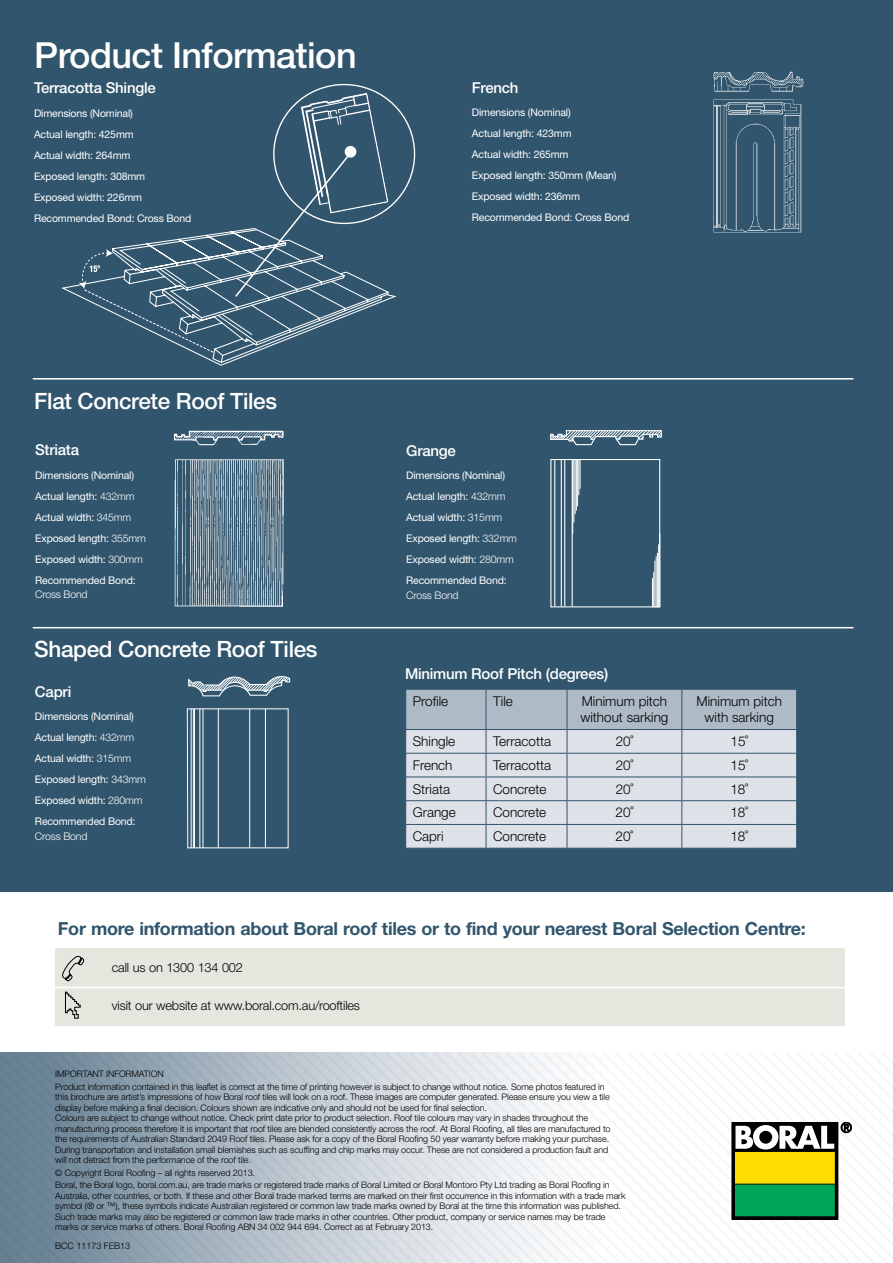
<style>
.page{position:relative;width:893px;height:1263px;background:#fff}
.page>*{position:absolute;margin:0;border:0;box-sizing:border-box;transform-origin:0 0}
.t1{font:500 36px "Helvetica Neue LT Std";letter-spacing:-.015em;color:#fff}
.t2{font:500 22.5px "Helvetica Neue LT Std";letter-spacing:-.015em;color:#fff}
.t3{font:700 18px "Helvetica Neue LT Std";letter-spacing:-.015em;color:#31556d}
.t4{font:500 15px "Helvetica Neue LT Std";letter-spacing:-.015em;color:#fff}
.t5{font:300 13.5px/16.5px "Helvetica Neue LT Std";color:#000}
.t6{font:300 12.75px "Helvetica Neue LT Std";letter-spacing:-.015em;color:#000}
.t7{font:10.5px/21px "Helvetica Neue LT Std";letter-spacing:-.015em;color:#fff}
.t8{font:300 10.5px "Helvetica Neue LT Std";letter-spacing:-.015em;color:#fff}
.t9{font:300 9px/10.5px "Helvetica Neue LT Std";letter-spacing:-.01em;color:#000}
.s1{font-weight:300}
</style>
<div class="page">
<svg style="left:0;top:1052px;width:848px;height:211px"></svg>
<svg style="left:734px;top:1124px;width:102px;height:93px"></svg>
<div style="left:732px;top:1122px;width:106px;height:97px;border:1px solid #000"></div>
<div style="left:735px;top:1152px;width:99px;height:31px;background:#fd0"></div>
<div style="left:735px;top:1185px;width:99px;height:31px;background:#00a657"></div>
<svg style="left:735px;top:1125px;width:99px;height:24px"></svg>
<svg style="left:841px;top:1122px;width:11px;height:11px"></svg>
<div style="left:55px;top:948px;width:790px;height:78px;background:#e6e5de"></div>
<hr style="left:55px;top:987px;width:821px;height:1px;background:#fff">
<svg style="left:62px;top:956px;width:22px;height:25px"></svg>
<svg style="left:65px;top:991px;width:16px;height:27px"></svg>
<div style="left:0;top:0;width:893px;height:891px;background:#31556d"></div>
<hr style="left:33px;top:627px;width:820px;height:1px;background:#fff">
<hr style="left:33px;top:378px;width:820px;height:2px;background:#fff">
<div style="left:550px;top:459px;width:110px;height:148px;border:1px solid #fff"></div>
<hr style="left:554px;top:460px;width:1px;height:146px;background:#fff">
<hr style="left:561px;top:460px;width:1px;height:146px;background:#fff">
<hr style="left:564px;top:460px;width:1px;height:146px;background:#fff">
<hr style="left:572px;top:460px;width:1px;height:146px;background:#fff">
<hr style="left:574px;top:460px;width:1px;height:62px;background:#fff">
<hr style="left:575px;top:460px;width:1px;height:54px;background:#fff">
<hr style="left:576px;top:460px;width:1px;height:50px;background:#fff">
<hr style="left:577px;top:460px;width:1px;height:46px;background:#fff">
<hr style="left:579px;top:460px;width:1px;height:35px;background:#fff">
<svg style="left:580px;top:460px;width:1px;height:29px"></svg>
<hr style="left:659px;top:533px;width:1px;height:74px;background:#fff">
<hr style="left:658px;top:544px;width:1px;height:63px;background:#fff">
<hr style="left:657px;top:553px;width:1px;height:54px;background:#fff">
<hr style="left:656px;top:556px;width:1px;height:51px;background:#fff">
<hr style="left:655px;top:561px;width:1px;height:46px;background:#fff">
<hr style="left:653px;top:572px;width:1px;height:35px;background:#fff">
<svg style="left:652px;top:578px;width:1px;height:29px"></svg>
<svg style="left:550px;top:430px;width:112px;height:16px"></svg>
<svg style="left:188px;top:676px;width:103px;height:21px"></svg>
<div style="left:187px;top:708px;width:102px;height:140px;border:1px solid #fff"></div>
<hr style="left:218px;top:709px;width:1px;height:139px;background:#fff">
<hr style="left:249px;top:709px;width:1px;height:139px;background:#fff">
<hr style="left:265px;top:709px;width:1px;height:139px;background:#fff">
<hr style="left:202px;top:709px;width:1px;height:139px;background:#fff">
<hr style="left:199px;top:709px;width:1px;height:139px;background:#fff">
<hr style="left:194px;top:709px;width:1px;height:139px;background:#fff">
<hr style="left:193px;top:709px;width:1px;height:139px;background:#fff">
<hr style="left:191px;top:709px;width:1px;height:139px;background:#fff">
<svg style="left:62px;top:284px;width:335px;height:82px"></svg>
<img style="left:713px;top:99px;width:89px;height:134px">
<img style="left:713px;top:71px;width:91px;height:21px">
<svg style="left:79px;top:93px;width:310px;height:261px"></svg>
<img style="left:174px;top:459px;width:110px;height:148px">
<img style="left:173px;top:430px;width:111px;height:16px">
<svg style="left:405px;top:689px;width:392px;height:159px"></svg>
<hr style="left:567px;top:776px;width:115px;height:1px;background:#31556d">
<hr style="left:682px;top:776px;width:115px;height:1px;background:#31556d">
<hr style="left:567px;top:800px;width:115px;height:1px;background:#31556d">
<hr style="left:682px;top:800px;width:115px;height:1px;background:#31556d">
<hr style="left:567px;top:824px;width:115px;height:1px;background:#31556d">
<hr style="left:682px;top:824px;width:115px;height:1px;background:#31556d">
<h1 class="t1" style="left:34px;top:33px;width:324px">Product Information</h1>
<h3 class="t4" style="left:34px;top:79px;width:123px">Terracotta Shingle</h3>
<p class="t7" style="left:34px;top:102px;width:159px">Dimensions (Nominal)<br>Actual length: 425mm<br>Actual width: 264mm<br>Exposed length: 308mm<br>Exposed width: 226mm<br>Recommended Bond: Cross Bond</p>
<h3 class="t4" style="left:472px;top:78px;width:48px">French</h3>
<p class="t7" style="left:472px;top:102px;width:159px">Dimensions (Nominal)<br>Actual length: 423mm<br>Actual width: 265mm<br>Exposed length: 350mm (Mean)<br>Exposed width: 236mm<br>Recommended Bond: Cross Bond</p>
<h2 class="t2" style="left:34px;top:388px;width:244px">Flat Concrete Roof Tiles</h2>
<h3 class="t4" style="left:35px;top:441px;width:45px">Striata</h3>
<p class="t7" style="left:35px;top:464px;width:112px">Dimensions (Nominal)<br>Actual length: <span class="s1">432mm<br></span>Actual width: <span class="s1">345mm<br></span>Exposed length: <span class="s1">355mm<br></span>Exposed width: <span class="s1">300mm<br></span>Recommended Bond:</p>
<p class="t8" style="left:35px;top:588px;width:54px">Cross Bond</p>
<h2 class="t2" style="left:34px;top:635px;width:285px">Shaped Concrete Roof Tiles</h2>
<h3 class="t4" style="left:35px;top:683px;width:38px">Capri</h3>
<p class="t7" style="left:35px;top:706px;width:112px">Dimensions (Nominal)<br>Actual length: <span class="s1">432mm<br></span>Actual width: <span class="s1">315mm<br></span>Exposed length: <span class="s1">343mm<br></span>Exposed width: <span class="s1">280mm<br></span>Recommended Bond:</p>
<p class="t8" style="left:35px;top:830px;width:54px">Cross Bond</p>
<h3 class="t4" style="left:406px;top:441px;width:51px">Grange</h3>
<p class="t7" style="left:406px;top:464px;width:112px">Dimensions (Nominal)<br>Actual length: <span class="s1">432mm<br></span>Actual width: <span class="s1">315mm<br></span>Exposed length: <span class="s1">332mm<br></span>Exposed width: <span class="s1">280mm<br></span>Recommended Bond:</p>
<p class="t8" style="left:406px;top:588px;width:54px">Cross Bond</p>
<h3 class="t4" style="left:405px;top:665px;width:205px">Minimum Roof Pitch (degrees)</h3>
<h3 class="t5" style="left:413px;top:693px;width:37px">Profile</h3>
<h3 class="t5" style="left:493px;top:693px;width:21px">Tile</h3>
<h3 class="t5" style="left:580px;top:693px;width:90px">Minimum pitch without sarking</h3>
<h3 class="t5" style="left:696px;top:693px;width:87px;text-align:center">Minimum pitch with sarking</h3>
<h3 class="t5" style="left:413px;top:733px;width:44px">Shingle</h3>
<h3 class="t5" style="left:493px;top:733px;width:60px">Terracotta</h3>
<h3 class="t5" style="left:616px;top:733px;width:19px">20˚</h3>
<h3 class="t5" style="left:730px;top:733px;width:19px">15˚</h3>
<h3 class="t5" style="left:413px;top:756px;width:41px">French</h3>
<h3 class="t5" style="left:493px;top:756px;width:60px">Terracotta</h3>
<h3 class="t5" style="left:616px;top:756px;width:19px">20˚</h3>
<h3 class="t5" style="left:730px;top:756px;width:19px">15˚</h3>
<h3 class="t5" style="left:413px;top:780px;width:39px">Striata</h3>
<h3 class="t5" style="left:493px;top:780px;width:55px">Concrete</h3>
<h3 class="t5" style="left:616px;top:780px;width:19px">20˚</h3>
<h3 class="t5" style="left:730px;top:780px;width:19px">18˚</h3>
<h3 class="t5" style="left:413px;top:804px;width:45px">Grange</h3>
<h3 class="t5" style="left:493px;top:804px;width:55px">Concrete</h3>
<h3 class="t5" style="left:616px;top:804px;width:19px">20˚</h3>
<h3 class="t5" style="left:730px;top:804px;width:19px">18˚</h3>
<h3 class="t5" style="left:413px;top:828px;width:33px">Capri</h3>
<h3 class="t5" style="left:493px;top:828px;width:55px">Concrete</h3>
<h3 class="t5" style="left:616px;top:828px;width:19px">20˚</h3>
<h3 class="t5" style="left:730px;top:828px;width:19px">18˚</h3>
<h3 class="t3" style="left:58px;top:917px;width:750px">For more information about Boral roof tiles or to find your nearest Boral Selection Centre:</h3>
<h3 class="t6" style="left:112px;top:960px;width:133px">call us on 1300 134 002</h3>
<h3 class="t6" style="left:112px;top:997px;width:250px">visit our website at www.boral.com.au/rooftiles</h3>
<p class="t9" style="left:55px;top:1068px;width:9px">Importa</p>
<p class="t9" style="left:93px;top:1068px;width:28px">nt informatio</p>
<p class="t9" style="left:55px;top:1067px;width:551px;line-height:12.6px;text-indent:102px">n<br>Product information contained in this leaflet is correct at the time of printing however is subject to change without notice. Some photos featured in</p>
<p class="t9" style="left:55px;top:1091px;width:557px">this brochure are artist’s impressions of how Boral roof tiles will look on a roof. These images are computer generated. Please ensure you view a tile display before making a final decision. Colours shown are indicative only and should not be used for final selection.<br>Colours are subject to change without notice. Check print date prior to product selection. Roof tile colours may vary in shades throughout the manufacturing process therefore it is important that roof tiles are blended consistently across the roof. At Boral Roofing, all tiles are manufactured to the requirements of Australian Standard 2049 Roof tiles. Please ask for a copy of the Boral Roofing 50 year warranty before making your purchase.<br>During transportation and installation small blemishes such as scuffing and chip marks may occur. These are not considered a production fault and will not detract from the performance of the roof tile.</p>
<p class="t9" style="left:55px;top:1166px;width:556px;line-height:12.6px">© Copyright Boral Roofing – all rights reserved 2013.<br>Boral, the Boral logo, boral.com.au, are trade marks or registered trade marks of Boral Limited or Boral Montoro Pty Ltd trading as Boral Roofing in</p>
<p class="t9" style="left:55px;top:1190px;width:572px">Australia, other countries, or both. If these and other Boral trade marked terms are marked on their first occurrence in this information with a trade mark symbol (® or ™), these symbols indicate Australian registered or common law trade marks owned by Boral at the time this information was published.<br>Such trade marks may also be registered or common law trade marks in other countries. Other product, company or service names may be trade marks or service marks of others. Boral Roofing ABN 34 002 944 694. Correct as at February 2013.</p>
<p class="t9" style="left:55px;top:1240px;width:76px">BCC 11173 FEB13</p>
</div>
